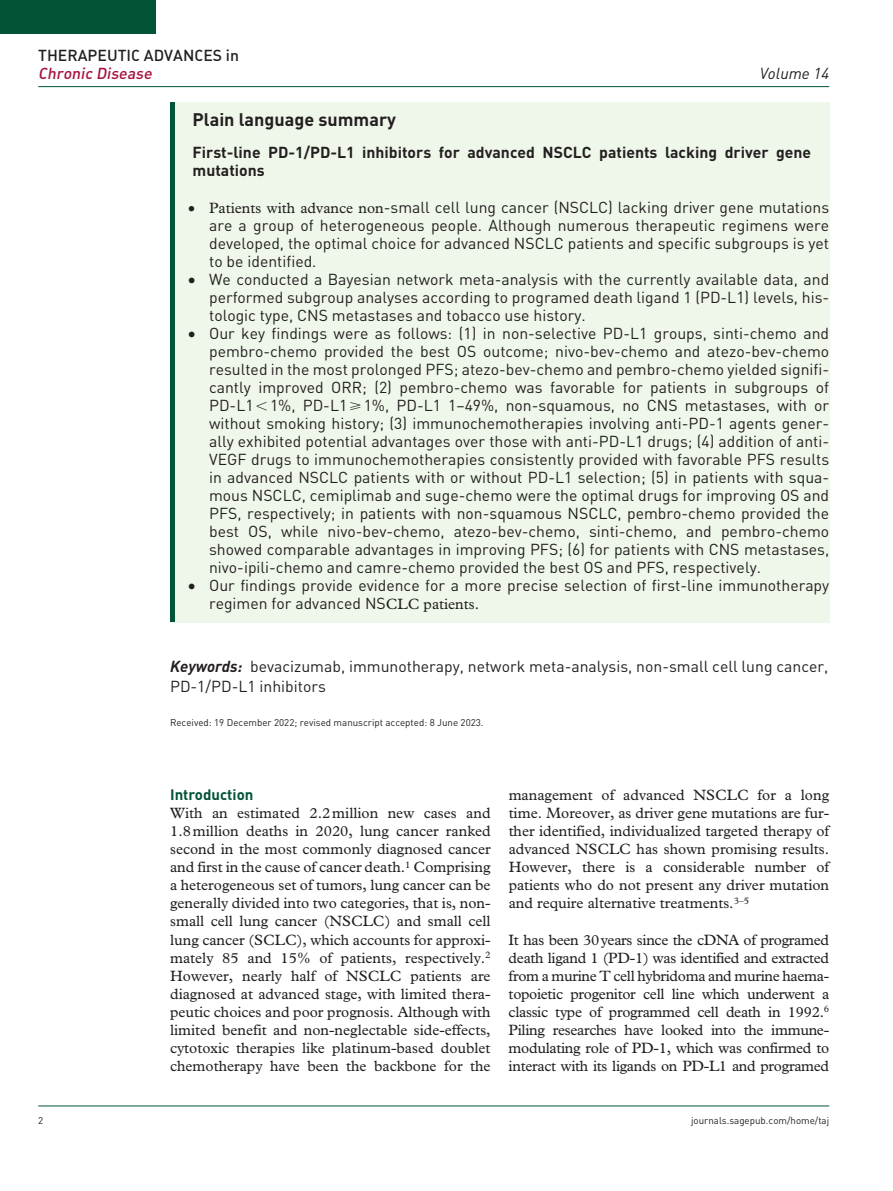
<style>
.page{position:relative;width:893px;height:1191px;background:#fff}
.page>*{position:absolute;margin:0;border:0;box-sizing:border-box;transform-origin:0 0}
.t1{font:700 18px "DIN";color:#231f20}
.t2{font:15.75px/18px "DIN";color:#231f20;text-align:justify}
.t3{font:700 15.75px/18px "DIN";color:#231f20}
.t4{font:15.75px "DIN Medium Alternate";color:#231f20}
.t5{font:italic 15.75px "DIN Medium Alternate";color:#a6133e}
.t6{font:italic 15.75px "DIN";color:#231f20}
.t7{font:15px/18px "Plantin Std";color:#231f20;text-align:justify}
.t8{font:700 15px "DIN";color:#015436}
.t9{font:9.75px "DIN";color:#231f20}
.s1{font-family:"Plantin Std";font-size:15px}
.s2{font-weight:700;font-style:italic}
</style>
<div class="page">
<hr style="left:38px;top:86px;width:791px;height:1px;background:#015436">
<hr style="left:38px;top:1105px;width:791px;height:1px;background:#015436">
<div style="left:0;top:0;width:155px;height:34px;background:#015436"></div>
<div style="left:170px;top:102px;width:659px;height:520px;background:#eff7ea"></div>
<div style="left:170px;top:102px;width:5px;height:519px;background:#015436"></div>
<p class="t4" style="left:38px;top:45px;width:202px">THERAPEUTIC ADVANCES IN</p>
<p class="t5" style="left:38px;top:63px;width:118px">Chronic Disease</p>
<p class="t1" style="left:193px;top:108px;width:205px">Plain language summary</p>
<p class="t3" style="left:193px;top:142px;width:620px">First-line PD-1/PD-L1 inhibitors for advanced NSCLC patients lacking driver gene mutations</p>
<p class="t2" style="left:209px;top:198px;width:622px;text-indent:-21px">• <span class="s1">Patients with advance non</span>-small cell lung cancer (NSCLC) lacking driver gene mutations are a group of heterogeneous people. Although numerous therapeutic regimens were developed, the optimal choice for advanced NSCLC patients and specific subgroups is yet to be identified.</p>
<p class="t2" style="left:209px;top:270px;width:622px;text-indent:-21px">• We conducted a Bayesian network meta-analysis with the currently available data, and performed subgroup analyses according to programed death ligand 1 (PD-L1) levels, his&shy;tologic type, CNS metastases and tobacco use history.</p>
<p class="t2" style="left:209px;top:324px;width:622px;text-indent:-21px">• Our key findings were as follows: (1) in non-selective PD-L1 groups, sinti-chemo and pembro-chemo provided the best OS outcome; nivo-bev-chemo and atezo-bev-chemo resulted in the most prolonged PFS; atezo-bev-chemo and pembro-chemo yielded signifi&shy;cantly improved ORR; (2) pembro-chemo was favorable for patients in subgroups of PD-L1 1%, PD-L1⩾1%, PD-L1 1–49%, non-squamous, no CNS metastases, with or without smoking history; (3) immunochemotherapies involving anti-PD-1 agents gener&shy;ally exhibited potential advantages over those with anti-PD-L1 drugs; (4) addition of anti-VEGF drugs to immunochemotherapies consistently provided with favorable PFS results in advanced NSCLC patients with or without PD-L1 selection; (5) in patients with squa&shy;mous NSCLC, cemiplimab and suge-chemo were the optimal drugs for improving OS and PFS, respectively; in patients with non-squamous NSCLC, pembro-chemo provided the best OS, while nivo-bev-chemo, atezo-bev-chemo, sinti-chemo, and pembro-chemo showed comparable advantages in improving PFS; (6) for patients with CNS metastases, nivo-ipili-chemo and camre-chemo provided the best OS and PFS, respectively.</p>
<p class="t2" style="left:209px;top:576px;width:622px;text-indent:-21px">• Our findings provide evidence for a more precise selection of first-line immunotherapy regimen for advanced NS<span class="s1">CLC patients.</span></p>
<p class="t6" style="left:760px;top:63px;width:71px">Volume 14</p>
<p class="t2" style="left:170px;top:656px;width:660px;line-height:19.5px"><span class="s2">Keywords:</span> bevacizumab, immunotherapy, network meta-analysis, non-small cell lung cancer,<br>PD-1/PD-L1 inhibitors</p>
<p class="t9" style="left:170px;top:716px;width:315px">Received: 19 December 2022; revised manuscript accepted: 8 June 2023.</p>
<p class="t8" style="left:170px;top:785px;width:85px">Introduction</p>
<p class="t7" style="left:170px;top:804px;width:322px">With an estimated 2.2million new cases and 1.8million deaths in 2020, lung cancer ranked second in the most commonly diagnosed cancer and first in the cause of cancer death.<sup>1</sup> Comprising a heterogeneous set of tumors, lung cancer can be generally divided into two categories, that is, non&shy;small cell lung cancer (NSCLC) and small cell lung cancer (SCLC), which accounts for approxi&shy;mately 85 and 15% of patients, respectively.<sup>2<br></sup>However, nearly half of NSCLC patients are diagnosed at advanced stage, with limited thera&shy;peutic choices and poor prognosis. Although with limited benefit and non-neglectable side-effects, cytotoxic therapies like platinum-based doublet chemotherapy have been the backbone for the</p>
<p class="t7" style="left:509px;top:786px;width:322px">management of advanced NSCLC for a long time. Moreover, as driver gene mutations are fur&shy;ther identified, individualized targeted therapy of advanced NSCLC has shown promising results.<br>However, there is a considerable number of patients who do not present any driver mutation and require alternative treatments.<sup>3–5</sup></p>
<p class="t7" style="left:509px;top:930px;width:322px">It has been 30years since the cDNA of programed death ligand 1 (PD-1) was identified and extracted from a murine T cell hybridoma and murine haema&shy;topoietic progenitor cell line which underwent a classic type of programmed cell death in 1992.<sup>6<br></sup>Piling researches have looked into the immune&shy;modulating role of PD-1, which was confirmed to interact with its ligands on PD-L1 and programed</p>
<p class="t9" style="left:38px;top:1114px;width:7px">2</p>
<p class="t9" style="left:691px;top:1114px;width:140px">journals.sagepub.com/home/taj</p>
</div>
